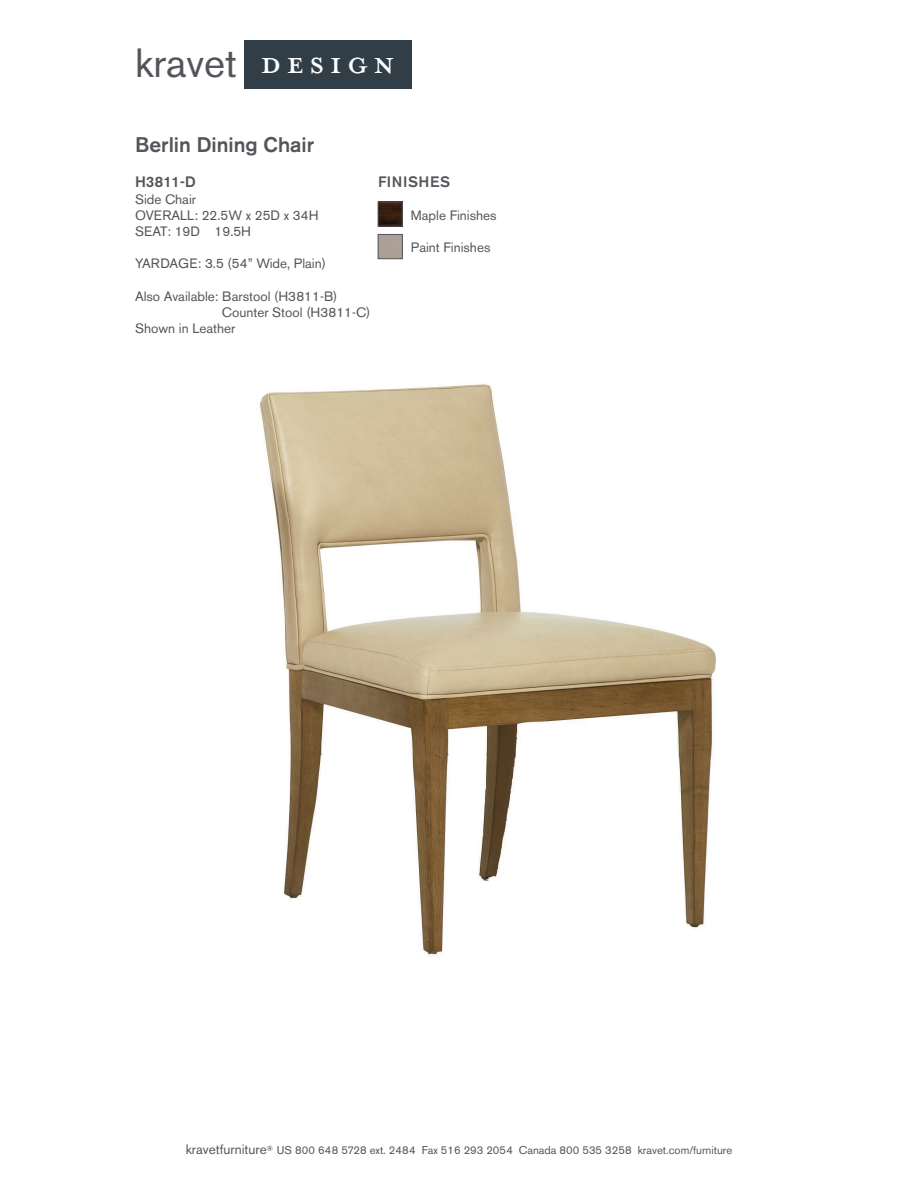
<style>
.page{position:relative;width:918px;height:1188px;background:#fff}
.page>*{position:absolute;margin:0;border:0;box-sizing:border-box;transform-origin:0 0}
.t1{font:45px "Mrs Eaves All Petite Caps OT";letter-spacing:.1em;color:#fff}
.t2{font:40.5px "Akzidenz Grotesk BE";color:#54555a}
.t3{font:500 21px "Akzidenz Grotesk BE";color:#54555a}
.t4{font:500 15px "Akzidenz Grotesk BE";letter-spacing:.04em;color:#54555a}
.t5{font:13.5px "Akzidenz Grotesk BE";color:#54555a}
.t6{font:11.25px "Akzidenz Grotesk BE";color:#54555a}
.s1{font-family:"Mrs Eaves All Petite Caps OT";font-size:60px;color:#313e48}
.s2{font-size:13.5px}
</style>
<div class="page">
<div style="left:244px;top:41px;width:167px;height:48px;background:#313e48"></div>
<img style="left:260px;top:384px;width:456px;height:572px">
<div style="left:378px;top:234px;width:24px;height:25px;border:1px solid #54555a"></div>
<img style="left:380px;top:204px;width:20px;height:20px">
<div style="left:378px;top:202px;width:24px;height:24px;border:1px solid #54555a"></div>
<h2 class="t2" style="left:135px;top:38px;width:277px">kravet <span class="s1">design</span></h2>
<h1 class="t1" style="left:260px;top:35px;width:137px">design</h1>
<p class="t3" style="left:135px;top:131px;width:181px">Berlin Dining Chair</p>
<p class="t4" style="left:135px;top:173px;width:62px">H3811-D</p>
<p class="t5" style="left:135px;top:191px;width:63px">Side Chair</p>
<p class="t5" style="left:135px;top:207px;width:185px">OVERALL: 22.5W x 25D x 34H</p>
<p class="t5" style="left:135px;top:223px;width:118px">SEAT: 19D 19.5H</p>
<p class="t5" style="left:135px;top:256px;width:193px">YARDAGE: 3.5 (54” Wide, Plain)</p>
<p class="t5" style="left:135px;top:288px;width:204px">Also Available: Barstool (H3811-B)</p>
<p class="t5" style="left:222px;top:304px;width:150px">Counter Stool (H3811-C)</p>
<p class="t5" style="left:135px;top:320px;width:102px">Shown in Leather</p>
<p class="t4" style="left:378px;top:173px;width:74px">FINISHES</p>
<p class="t5" style="left:411px;top:207px;width:87px">Maple Finishes</p>
<p class="t5" style="left:411px;top:239px;width:81px">Paint Finishes</p>
<p class="t6" style="left:186px;top:1143px;width:548px"><span class="s2">kravetfurniture</span><sup>®</sup> US 800 648 5728 ext. 2484 Fax 516 293 2054 Canada 800 535 3258 kravet.com/furniture</p>
</div>
